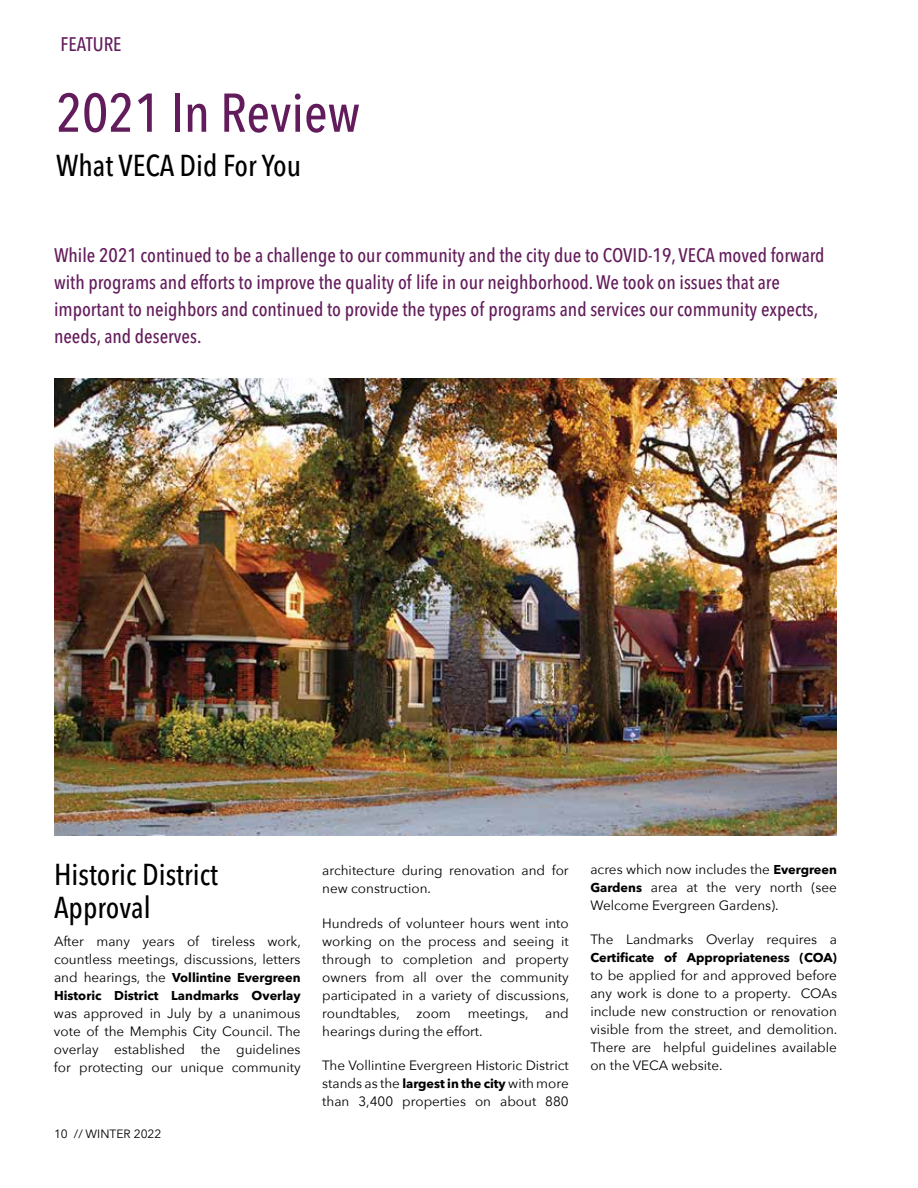
<style>
.page{position:relative;width:918px;height:1188px;background:#fff}
.page>*{position:absolute;margin:0;border:0;box-sizing:border-box;transform-origin:0 0}
.t1{font:500 54px "Avenir Next Condensed";color:#631c5b}
.t2{font:500 condensed 30px/33px "Avenir Next LT Pro";color:#000}
.t3{font:500 condensed 19.5px/27px "Avenir Next LT Pro";color:#631c5b}
.t4{font:13.5px/18px "Avenir Next";color:#000;text-align:justify}
.t5{font:700 12.75px/18px "Avenir Next LT Pro";color:#000}
.t6{font:12px "Avenir Next";color:#000}
.s1{font-family:"Avenir Next";font-weight:400;font-size:13.5px}
.s2{font-family:"Avenir Next LT Pro";font-weight:700;font-size:12.75px}
</style>
<div class="page">
<img style="left:54px;top:378px;width:783px;height:458px">
<h3 class="t3" style="left:60px;top:31px;width:63px">FEATURE</h3>
<h1 class="t1" style="left:56px;top:80px;width:305px">2021 In Review</h1>
<h2 class="t2" style="left:56px;top:148px;width:247px">What VECA Did For You</h2>
<p class="t3" style="left:54px;top:242px;width:772px">While 2021 continued to be a challenge to our community and the city due to COVID-19, VECA moved forward with programs and efforts to improve the quality of life in our neighborhood. We took on issues that are important to neighbors and continued to provide the types of programs and services our community expects, needs, and deserves.</p>
<h2 class="t2" style="left:54px;top:857px;width:165px">Historic District<br>Approval</h2>
<p class="t4" style="left:54px;top:932px;width:249px">After many years of tireless work, countless meetings, discussions, letters</p>
<p class="t5" style="left:54px;top:969px;width:248px"><span class="s1">and hearings, the</span> Vollintine Evergreen<br>Historic District Landmarks Overlay</p>
<p class="t4" style="left:54px;top:1004px;width:248px">was approved in July by a unanimous vote of the Memphis City Council. The overlay established the guidelines for protecting our unique community</p>
<p class="t6" style="left:54px;top:1124px;width:109px">10 // WINTER 2022</p>
<p class="t4" style="left:322px;top:861px;width:248px">architecture during renovation and for new construction.</p>
<p class="t4" style="left:322px;top:913px;width:249px">Hundreds of volunteer hours went into working on the process and seeing it through to completion and property owners from all over the community participated in a variety of discussions, roundtables, zoom meetings, and hearings during the effort.</p>
<p class="t4" style="left:322px;top:1055px;width:248px">The Vollintine Evergreen Historic District stands as the <span class="s2">largest in the city</span> with more than 3,400 properties on about 880</p>
<p class="t4" style="left:590px;top:860px;width:248px">acres which now includes the <span class="s2">Evergreen Gardens</span> area at the very north (see Welcome Evergreen Gardens).</p>
<p class="t4" style="left:590px;top:930px;width:248px">The Landmarks Overlay requires a</p>
<p class="t5" style="left:590px;top:949px;width:248px">Certificate of Appropriateness (COA)</p>
<p class="t4" style="left:590px;top:966px;width:249px">to be applied for and approved before any work is done to a property. COAs include new construction or renovation visible from the street, and demolition.<br>There are helpful guidelines available on the VECA website.</p>
</div>
